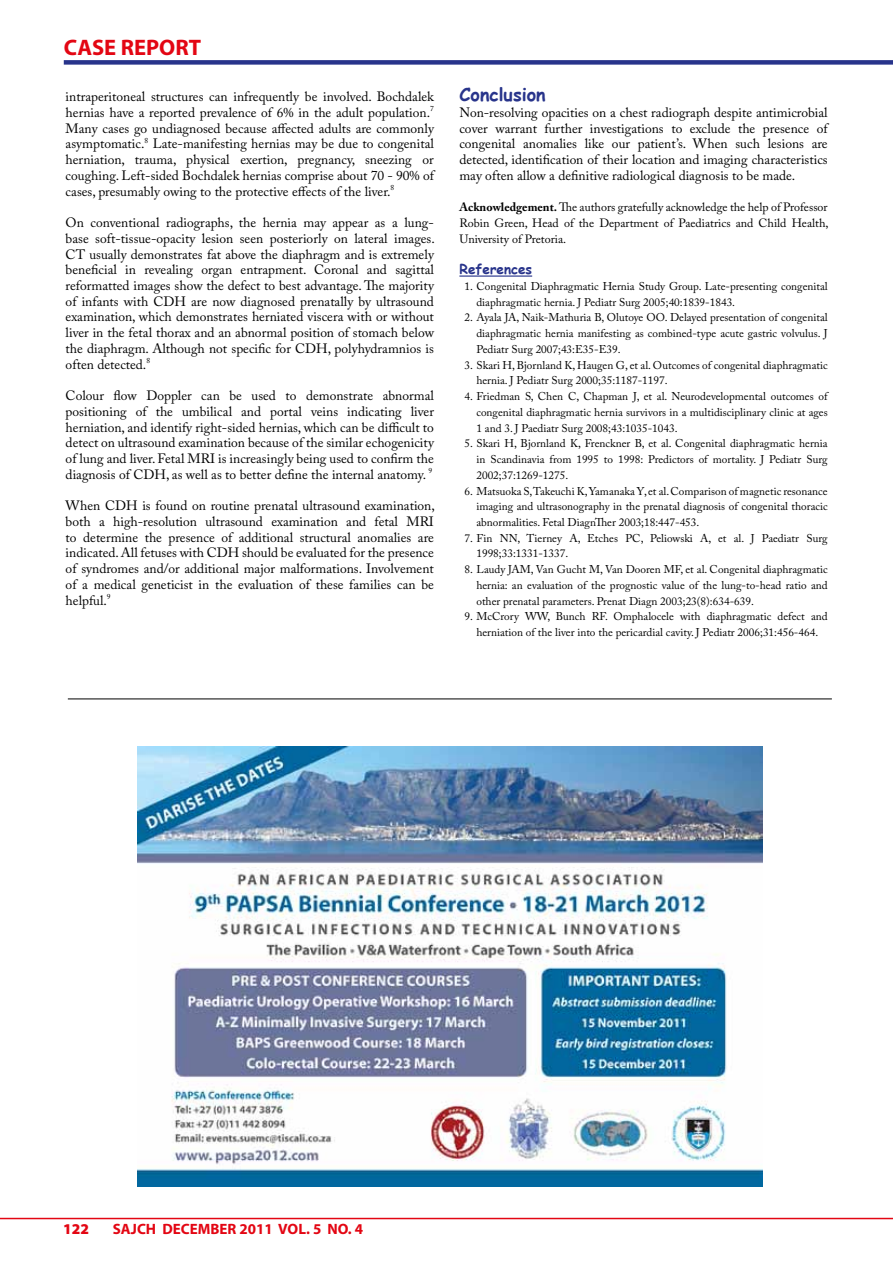
<style>
.page{position:relative;width:893px;height:1263px;background:#fff}
.page>*{position:absolute;margin:0;border:0;box-sizing:border-box;transform-origin:0 0}
.t1{font:700 22.5px "Myriad Pro";color:#e30613}
.t2{font:700 18px "Comic Sans MS";color:#28348b}
.t3{font:700 15px "Myriad Pro";color:#e30613}
.t4{font:900 15px "Myriad Pro";color:#e30613}
.t5{font:13.5px/15.8px "Adobe Caslon Pro";color:#000;text-align:justify}
.t6{font:700 13.5px "Comic Sans MS";color:#28348b}
.t7{font:12px/15.8px "Adobe Caslon Pro";color:#000;text-align:justify}
.t8{font:11.25px/15.8px "Adobe Caslon Pro";color:#000;text-align:justify}
.s1{font-weight:700}
</style>
<div class="page">
<hr style="left:0;top:1218px;width:893px;height:1px;background:#e30613">
<div style="left:64px;top:60px;width:829px;height:5px;background:#28348b"></div>
<hr style="left:459px;top:275px;width:73px;height:2px;background:#28348b">
<hr style="left:68px;top:699px;width:764px;height:1px;background:#000">
<img style="left:138px;top:746px;width:624px;height:440px">
<h1 class="t1" style="left:64px;top:33px;width:139px">CASE REPORT</h1>
<p class="t5" style="left:66px;top:89px;width:370px">intraperitoneal structures can infrequently be involved. Bochdalek hernias have a reported prevalence of 6% in the adult population.<sup>7<br></sup>Many cases go undiagnosed because affected adults are commonly asymptomatic.<sup>8</sup> Late-manifesting hernias may be due to congenital herniation, trauma, physical exertion, pregnancy, sneezing or coughing. Left-sided Bochdalek hernias comprise about 70 - 90% of cases, presumably owing to the protective effects of the liver.<sup>8</sup></p>
<p class="t5" style="left:66px;top:215px;width:371px">On conventional radiographs, the hernia may appear as a lung&shy;base soft-tissue-opacity lesion seen posteriorly on lateral images.<br>CT usually demonstrates fat above the diaphragm and is extremely beneficial in revealing organ entrapment. Coronal and sagittal reformatted images show the defect to best advantage. The majority of infants with CDH are now diagnosed prenatally by ultrasound examination, which demonstrates herniated viscera with or without liver in the fetal thorax and an abnormal position of stomach below the diaphragm. Although not specific for CDH, polyhydramnios is often detected.<sup>8</sup></p>
<p class="t5" style="left:66px;top:388px;width:370px">Colour flow Doppler can be used to demonstrate abnormal positioning of the umbilical and portal veins indicating liver herniation, and identify right-sided hernias, which can be difficult to detect on ultrasound examination because of the similar echogenicity of lung and liver. Fetal MRI is increasingly being used to confirm the diagnosis of CDH, as well as to better define the internal anatomy. <sup>9</sup></p>
<p class="t5" style="left:66px;top:498px;width:371px">When CDH is found on routine prenatal ultrasound examination, both a high-resolution ultrasound examination and fetal MRI to determine the presence of additional structural anomalies are indicated. All fetuses with CDH should be evaluated for the presence of syndromes and/or additional major malformations. Involvement of a medical geneticist in the evaluation of these families can be helpful.<sup>9</sup></p>
<h2 class="t2" style="left:459px;top:81px;width:88px">Conclusion</h2>
<p class="t5" style="left:459px;top:104px;width:370px">Non-resolving opacities on a chest radiograph despite antimicrobial cover warrant further investigations to exclude the presence of congenital anomalies like our patient’s. When such lesions are detected, identification of their location and imaging characteristics may often allow a definitive radiological diagnosis to be made.</p>
<p class="t7" style="left:459px;top:199px;width:371px"><span class="s1">Acknowledgement.</span> The authors gratefully acknowledge the help of Professor Robin Green, Head of the Department of Paediatrics and Child Health, University of Pretoria.</p>
<p class="t6" style="left:459px;top:259px;width:74px">References</p>
<p class="t8" style="left:476px;top:278px;width:353px;text-indent:-12px">1. Congenital Diaphragmatic Hernia Study Group. Late-presenting congenital diaphragmatic hernia. J Pediatr Surg 2005;40:1839-1843.</p>
<p class="t8" style="left:476px;top:310px;width:353px;text-indent:-12px">2. Ayala JA, Naik-Mathuria B, Olutoye OO. Delayed presentation of congenital diaphragmatic hernia manifesting as combined-type acute gastric volvulus. J Pediatr Surg 2007;43:E35-E39.</p>
<p class="t8" style="left:476px;top:357px;width:353px;text-indent:-12px">3. Skari H, Bjornland K, Haugen G, et al. Outcomes of congenital diaphragmatic hernia. J Pediatr Surg 2000;35:1187-1197.</p>
<p class="t8" style="left:476px;top:388px;width:353px;text-indent:-12px">4. Friedman S, Chen C, Chapman J, et al. Neurodevelopmental outcomes of congenital diaphragmatic hernia survivors in a multidisciplinary clinic at ages 1 and 3. J Paediatr Surg 2008;43:1035-1043.</p>
<p class="t8" style="left:476px;top:436px;width:353px;text-indent:-12px">5. Skari H, Bjornland K, Frenckner B, et al. Congenital diaphragmatic hernia in Scandinavia from 1995 to 1998: Predictors of mortality. J Pediatr Surg 2002;37:1269-1275.</p>
<p class="t8" style="left:476px;top:483px;width:353px;text-indent:-12px">6. Matsuoka S, Takeuchi K, Yamanaka Y, et al. Comparison of magnetic resonance imaging and ultrasonography in the prenatal diagnosis of congenital thoracic abnormalities. Fetal DiagnTher 2003;18:447-453.</p>
<p class="t8" style="left:476px;top:530px;width:353px;text-indent:-12px">7. Fin NN, Tierney A, Etches PC, Peliowski A, et al. J Paediatr Surg<br>1998;33:1331-1337.</p>
<p class="t8" style="left:476px;top:561px;width:353px;text-indent:-12px">8. Laudy JAM, Van Gucht M, Van Dooren MF, et al. Congenital diaphragmatic hernia: an evaluation of the prognostic value of the lung-to-head ratio and other prenatal parameters. Prenat Diagn 2003;23(8):634-639.</p>
<p class="t8" style="left:464px;top:609px;width:365px;text-align:center">9. McCrory WW, Bunch RF. Omphalocele with diaphragmatic defect and herniation of the liver into the pericardial cavity. J Pediatr 2006;31:456-464.</p>
<p class="t4" style="left:63px;top:1219px;width:27px">122</p>
<p class="t3" style="left:113px;top:1219px;width:252px">SAJCH DECEMBER 2011 VOL. 5 NO. 4</p>
</div>
